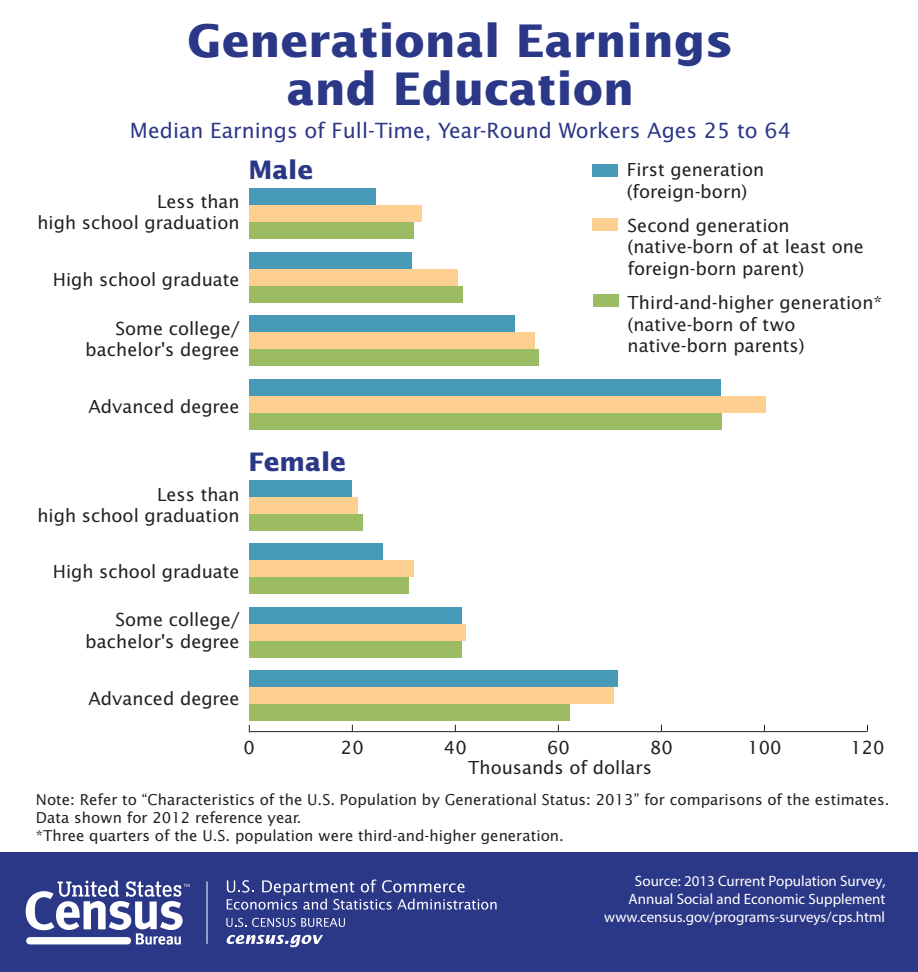
<style>
.page{position:relative;width:918px;height:972px;background:#fff}
.page>*{position:absolute;margin:0;border:0;box-sizing:border-box;transform-origin:0 0}
.t1{font:700 45px/48px "Lucida Sans";color:#2b3787;text-align:center}
.t2{font:700 25.5px "Lucida Sans";color:#2b3787}
.t3{font:21px "Lucida Sans";color:#2b3787}
.t4{font:18px/21.8px "Lucida Sans";color:#231f20;text-align:right}
.t5{font:15px/18px "Lucida Sans";color:#231f20}
.t6{font:15px/18px "Myriad Pro";color:#fff;text-align:right}
</style>
<div class="page">
<div style="left:0;top:853px;width:918px;height:119px;background:#2b3787"></div>
<svg style="left:227px;top:879px;width:270px;height:31px"></svg>
<svg style="left:226px;top:918px;width:119px;height:9px"></svg>
<svg style="left:227px;top:935px;width:96px;height:12px"></svg>
<svg style="left:26px;top:881px;width:163px;height:64px"></svg>
<hr style="left:207px;top:881px;width:1px;height:63px;background:#fff">
<div style="left:592px;top:164px;width:26px;height:13px;background:#4699b7"></div>
<div style="left:592px;top:218px;width:26px;height:13px;background:#fdd092"></div>
<div style="left:593px;top:294px;width:26px;height:13px;background:#9cbc63"></div>
<div style="left:249px;top:222px;width:165px;height:17px;background:#9cbc63"></div>
<div style="left:249px;top:286px;width:214px;height:17px;background:#9cbc63"></div>
<div style="left:249px;top:349px;width:290px;height:17px;background:#9cbc63"></div>
<div style="left:249px;top:413px;width:473px;height:17px;background:#9cbc63"></div>
<div style="left:249px;top:205px;width:173px;height:17px;background:#fdd092"></div>
<div style="left:249px;top:269px;width:209px;height:17px;background:#fdd092"></div>
<div style="left:249px;top:332px;width:286px;height:17px;background:#fdd092"></div>
<div style="left:249px;top:396px;width:517px;height:17px;background:#fdd092"></div>
<div style="left:249px;top:188px;width:127px;height:17px;background:#4699b7"></div>
<div style="left:249px;top:252px;width:163px;height:17px;background:#4699b7"></div>
<div style="left:249px;top:315px;width:265px;height:17px;background:#4699b7"></div>
<div style="left:249px;top:379px;width:471px;height:17px;background:#4699b7"></div>
<hr style="left:249px;top:731px;width:618px;height:1px;background:#231f20">
<div style="left:249px;top:514px;width:114px;height:17px;background:#9cbc63"></div>
<div style="left:249px;top:577px;width:159px;height:17px;background:#9cbc63"></div>
<div style="left:249px;top:641px;width:213px;height:16px;background:#9cbc63"></div>
<div style="left:249px;top:704px;width:320px;height:17px;background:#9cbc63"></div>
<div style="left:249px;top:497px;width:109px;height:17px;background:#fdd092"></div>
<div style="left:249px;top:560px;width:165px;height:17px;background:#fdd092"></div>
<div style="left:249px;top:624px;width:217px;height:17px;background:#fdd092"></div>
<div style="left:249px;top:687px;width:364px;height:17px;background:#fdd092"></div>
<div style="left:249px;top:480px;width:103px;height:17px;background:#4699b7"></div>
<div style="left:249px;top:543px;width:134px;height:17px;background:#4699b7"></div>
<div style="left:249px;top:607px;width:213px;height:17px;background:#4699b7"></div>
<div style="left:249px;top:670px;width:369px;height:17px;background:#4699b7"></div>
<h1 class="t1" style="left:188px;top:18px;width:547px">Generational Earnings and Education</h1>
<p class="t3" style="left:130px;top:118px;width:663px">Median Earnings of Full-Time, Year-Round Workers Ages 25 to 64</p>
<p class="t4" style="left:627px;top:159px;width:139px;text-align:left">First generation (foreign-born)</p>
<h2 class="t2" style="left:248px;top:155px;width:66px">Male</h2>
<p class="t4" style="left:38px;top:191px;width:204px">Less than<br>high school graduation</p>
<p class="t4" style="left:628px;top:215px;width:238px;text-align:left">Second generation (native-born of at least one foreign-born parent)</p>
<p class="t4" style="left:53px;top:269px;width:188px">High school graduate</p>
<p class="t4" style="left:86px;top:318px;width:156px">Some college/ bachelor's degree</p>
<p class="t4" style="left:89px;top:396px;width:153px">Advanced degree</p>
<p class="t4" style="left:38px;top:484px;width:204px">Less than<br>high school graduation</p>
<h2 class="t2" style="left:248px;top:448px;width:99px">Female</h2>
<p class="t4" style="left:53px;top:561px;width:188px">High school graduate</p>
<p class="t4" style="left:86px;top:609px;width:156px">Some college/ bachelor's degree</p>
<p class="t4" style="left:89px;top:687px;width:153px">Advanced degree</p>
<p class="t4" style="left:628px;top:292px;width:256px;text-align:left">Third-and-higher generation* (native-born of two native-born parents)</p>
<p class="t4" style="left:244px;top:737px;width:13px">0</p>
<p class="t4" style="left:341px;top:737px;width:24px">20</p>
<p class="t4" style="left:444px;top:737px;width:24px">40</p>
<p class="t4" style="left:547px;top:737px;width:24px">60</p>
<p class="t4" style="left:650px;top:737px;width:24px">80</p>
<p class="t4" style="left:747px;top:737px;width:36px">100</p>
<p class="t4" style="left:850px;top:737px;width:36px">120</p>
<p class="t4" style="left:468px;top:757px;width:185px">Thousands of dollars</p>
<p class="t5" style="left:36px;top:791px;width:855px">Note: Refer to “Characteristics of the U.S. Population by Generational Status: 2013” for comparisons of the estimates.<br>Data shown for 2012 reference year.<br>*Three quarters of the U.S. population were third-and-higher generation.</p>
<p class="t6" style="left:604px;top:872px;width:283px">Source: 2013 Current Population Survey,<br>Annual Social and Economic Supplement www.census.gov/programs-surveys/cps.html</p>
</div>
